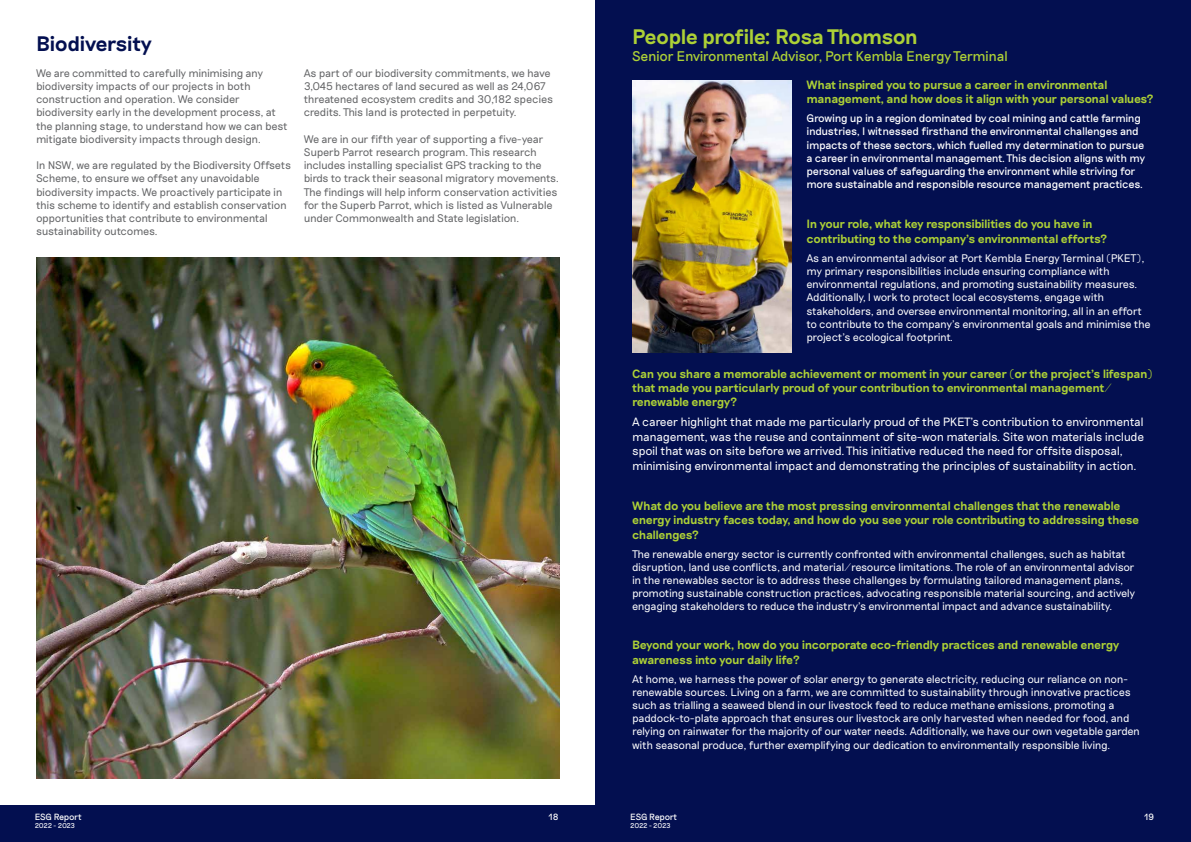
<style>
.page{position:relative;width:1191px;height:842px;background:#fff}
.page>*{position:absolute;margin:0;border:0;box-sizing:border-box;transform-origin:0 0}
.t1{font:600 21px "Riposte";letter-spacing:-.045em;color:#add136}
.t2{font:600 21px "Riposte";letter-spacing:-.035em;color:#030f50}
.t3{font:14px "Riposte";letter-spacing:-.04em;color:#add136}
.t4{font:600 12px/14.4px "Riposte";letter-spacing:-.045em;color:#add136}
.t5{font:300 12px/14.4px "Riposte";letter-spacing:-.04em;color:#fff}
.t6{font:300 11px/13.2px "Riposte";letter-spacing:-.04em;color:#fff}
.t7{font:300 11px/13.2px "Riposte";letter-spacing:-.04em;color:#636466}
.t8{font:11px/13.2px "Riposte";letter-spacing:-.04em;color:#fff}
.t9{font:9px "Riposte";letter-spacing:-.02em;color:#fff}
.t10{font:7px "Riposte";letter-spacing:-.04em;color:#fff}
</style>
<div class="page">
<div style="left:0;top:806px;width:595px;height:36px;background:#030f50"></div>
<div style="left:595px;top:806px;width:596px;height:36px;background:#030f50"></div>
<img style="left:36px;top:258px;width:523px;height:520px">
<div style="left:595px;top:0;width:596px;height:810px;background:#030f50"></div>
<img style="left:632px;top:81px;width:159px;height:272px">
<h1 class="t2" style="left:36px;top:31px;width:118px">Biodiversity</h1>
<h1 class="t1" style="left:632px;top:25px;width:287px">People profile: Rosa Thomson</h1>
<p class="t3" style="left:632px;top:48px;width:377px">Senior Environmental Advisor, Port Kembla Energy Terminal</p>
<p class="t4" style="left:806px;top:78px;width:349px">What inspired you to pursue a career in environmental management, and how does it align with your personal values?</p>
<p class="t8" style="left:806px;top:112px;width:340px">Growing up in a region dominated by coal mining and cattle farming industries, I witnessed firsthand the environmental challenges and impacts of these sectors, which fuelled my determination to pursue a career in environmental management. This decision aligns with my personal values of safeguarding the environment while striving for more sustainable and responsible resource management practices.</p>
<p class="t4" style="left:806px;top:218px;width:302px">In your role, what key responsibilities do you have in contributing to the company’s environmental efforts?</p>
<p class="t6" style="left:806px;top:252px;width:345px">As an environmental advisor at Port Kembla Energy Terminal (PKET), my primary responsibilities include ensuring compliance with environmental regulations, and promoting sustainability measures.<br>Additionally, I work to protect local ecosystems, engage with stakeholders, and oversee environmental monitoring, all in an effort to contribute to the company’s environmental goals and minimise the project’s ecological footprint.</p>
<p class="t4" style="left:632px;top:367px;width:522px">Can you share a memorable achievement or moment in your career (or the project’s lifespan) that made you particularly proud of your contribution to environmental management/ renewable energy?</p>
<p class="t5" style="left:632px;top:415px;width:513px">A career highlight that made me particularly proud of the PKET’s contribution to environmental management, was the reuse and containment of site-won materials. Site won materials include spoil that was on site before we arrived. This initiative reduced the need for offsite disposal, minimising environmental impact and demonstrating the principles of sustainability in action.</p>
<p class="t4" style="left:632px;top:499px;width:508px">What do you believe are the most pressing environmental challenges that the renewable energy industry faces today, and how do you see your role contributing to addressing these challenges?</p>
<p class="t6" style="left:632px;top:547px;width:504px">The renewable energy sector is currently confronted with environmental challenges, such as habitat disruption, land use conflicts, and material/resource limitations. The role of an environmental advisor in the renewables sector is to address these challenges by formulating tailored management plans, promoting sustainable construction practices, advocating responsible material sourcing, and actively engaging stakeholders to reduce the industry’s environmental impact and advance sustainability.</p>
<p class="t4" style="left:632px;top:638px;width:488px">Beyond your work, how do you incorporate eco-friendly practices and renewable energy awareness into your daily life?</p>
<p class="t6" style="left:632px;top:672px;width:509px">At home, we harness the power of solar energy to generate electricity, reducing our reliance on non&shy;renewable sources. Living on a farm, we are committed to sustainability through innovative practices such as trialling a seaweed blend in our livestock feed to reduce methane emissions, promoting a paddock-to-plate approach that ensures our livestock are only harvested when needed for food, and relying on rainwater for the majority of our water needs. Additionally, we have our own vegetable garden with seasonal produce, further exemplifying our dedication to environmentally responsible living.</p>
<p class="t7" style="left:36px;top:67px;width:253px">We are committed to carefully minimising any biodiversity impacts of our projects in both construction and operation. We consider biodiversity early in the development process, at the planning stage, to understand how we can best mitigate biodiversity impacts through design.</p>
<p class="t7" style="left:36px;top:159px;width:257px">In NSW, we are regulated by the Biodiversity Offsets Scheme, to ensure we offset any unavoidable biodiversity impacts. We proactively participate in this scheme to identify and establish conservation opportunities that contribute to environmental sustainability outcomes.</p>
<p class="t7" style="left:304px;top:67px;width:251px">As part of our biodiversity commitments, we have 3,045 hectares of land secured as well as 24,067 threatened ecosystem credits and 30,182 species credits. This land is protected in perpetuity.</p>
<p class="t7" style="left:304px;top:133px;width:257px">We are in our fifth year of supporting a five-year Superb Parrot research program. This research includes installing specialist GPS tracking to the birds to track their seasonal migratory movements.<br>The findings will help inform conservation activities for the Superb Parrot, which is listed as Vulnerable under Commonwealth and State legislation.</p>
<p class="t9" style="left:35px;top:811px;width:49px">ESG Report</p>
<p class="t10" style="left:35px;top:821px;width:42px">2022 - 2023</p>
<p class="t9" style="left:548px;top:811px;width:12px">18</p>
<p class="t9" style="left:1144px;top:811px;width:12px">19</p>
<p class="t9" style="left:630px;top:811px;width:49px">ESG Report</p>
<p class="t10" style="left:630px;top:821px;width:42px">2022 - 2023</p>
</div>
